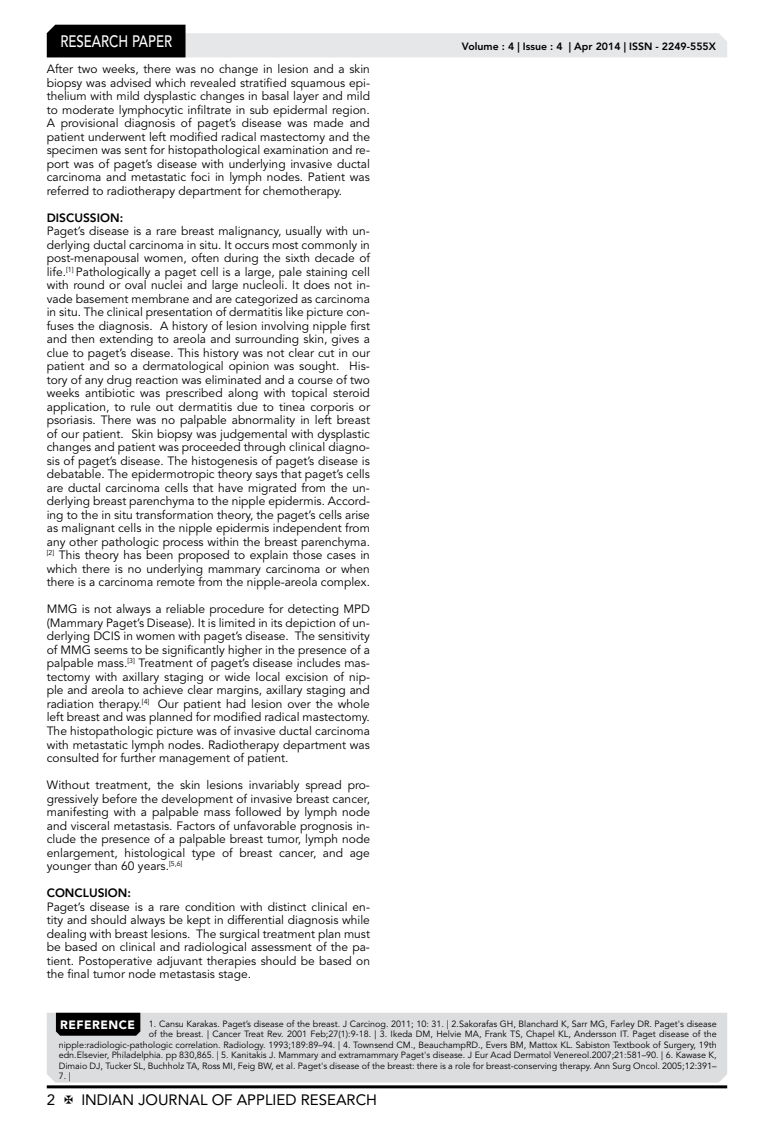
<style>
.page{position:relative;width:774px;height:1136px;background:#fff}
.page>*{position:absolute;margin:0;border:0;box-sizing:border-box;transform-origin:0 0}
.t1{font:500 16.5px "Avenir LT Std";color:#fff;scale:.8 1}
.t2{font:15px "Avenir LT Std";color:#000}
.t3{font:12px/13.5px "Avenir LT Std";color:#000;text-align:justify}
.t4{font:800 12px "Avenir LT Std";color:#000}
.t5{font:800 10.5px "Avenir LT Std";color:#000}
.t6{font:9px/10.5px "Avenir LT Std";color:#000;text-align:right}
.s1{font-weight:900;font-size:12px;color:#fff}
</style>
<div class="page">
<hr style="left:47px;top:1085px;width:680px;height:3px;background:#000">
<svg style="left:47px;top:25px;width:680px;height:32px"></svg>
<div style="left:47px;top:1012px;width:680px;height:70px;background:#dcddde"></div>
<div style="left:56px;top:1012px;width:84px;height:23px;background:#000"></div>
<h1 class="t1" style="left:60px;top:32px;width:139px">RESEARCH PAPER</h1>
<p class="t5" style="left:462px;top:41px;width:255px">Volume : 4 | Issue : 4 | Apr 2014 | ISSN - 2249-555X</p>
<p class="t3" style="left:47px;top:62px;width:325px">After two weeks, there was no change in lesion and a skin biopsy was advised which revealed stratified squamous epi&shy;thelium with mild dysplastic changes in basal layer and mild to moderate lymphocytic infiltrate in sub epidermal region.<br>A provisional diagnosis of paget’s disease was made and patient underwent left modified radical mastectomy and the specimen was sent for histopathological examination and re&shy;port was of paget’s disease with underlying invasive ductal carcinoma and metastatic foci in lymph nodes. Patient was referred to radiotherapy department for chemotherapy.</p>
<p class="t4" style="left:47px;top:210px;width:78px">DISCUSSION:</p>
<p class="t3" style="left:47px;top:224px;width:325px">Paget’s disease is a rare breast malignancy, usually with un&shy;derlying ductal carcinoma in situ. It occurs most commonly in post-menapousal women, often during the sixth decade of life.<sup>[1]</sup> Pathologically a paget cell is a large, pale staining cell with round or oval nuclei and large nucleoli. It does not in&shy;vade basement membrane and are categorized as carcinoma in situ. The clinical presentation of dermatitis like picture con&shy;fuses the diagnosis. A history of lesion involving nipple first and then extending to areola and surrounding skin, gives a clue to paget’s disease. This history was not clear cut in our patient and so a dermatological opinion was sought. His&shy;tory of any drug reaction was eliminated and a course of two weeks antibiotic was prescribed along with topical steroid application, to rule out dermatitis due to tinea corporis or psoriasis. There was no palpable abnormality in left breast of our patient. Skin biopsy was judgemental with dysplastic changes and patient was proceeded through clinical diagno&shy;sis of paget’s disease. The histogenesis of paget’s disease is debatable. The epidermotropic theory says that paget’s cells are ductal carcinoma cells that have migrated from the un&shy;derlying breast parenchyma to the nipple epidermis. Accord&shy;ing to the in situ transformation theory, the paget’s cells arise as malignant cells in the nipple epidermis independent from any other pathologic process within the breast parenchyma. <sup>[2]</sup> This theory has been proposed to explain those cases in which there is no underlying mammary carcinoma or when there is a carcinoma remote from the nipple-areola complex.</p>
<p class="t3" style="left:47px;top:602px;width:325px">MMG is not always a reliable procedure for detecting MPD (Mammary Paget’s Disease). It is limited in its depiction of un&shy;derlying DCIS in women with paget’s disease. The sensitivity of MMG seems to be significantly higher in the presence of a palpable mass.<sup>[3]</sup> Treatment of paget’s disease includes mas&shy;tectomy with axillary staging or wide local excision of nip&shy;ple and areola to achieve clear margins, axillary staging and radiation therapy.<sup>[4]</sup> Our patient had lesion over the whole left breast and was planned for modified radical mastectomy.<br>The histopathologic picture was of invasive ductal carcinoma with metastatic lymph nodes. Radiotherapy department was consulted for further management of patient.</p>
<p class="t3" style="left:47px;top:778px;width:325px">Without treatment, the skin lesions invariably spread pro&shy;gressively before the development of invasive breast cancer, manifesting with a palpable mass followed by lymph node and visceral metastasis. Factors of unfavorable prognosis in&shy;clude the presence of a palpable breast tumor, lymph node enlargement, histological type of breast cancer, and age younger than 60 years.<sup>[5,6]</sup></p>
<p class="t4" style="left:47px;top:885px;width:86px">CONCLUSION:</p>
<p class="t3" style="left:47px;top:899px;width:325px">Paget’s disease is a rare condition with distinct clinical en&shy;tity and should always be kept in differential diagnosis while dealing with breast lesions. The surgical treatment plan must be based on clinical and radiological assessment of the pa&shy;tient. Postoperative adjuvant therapies should be based on the final tumor node metastasis stage.</p>
<p class="t6" style="left:59px;top:1018px;width:660px"><span class="s1">REFERENCE</span> 1. Cansu Karakas. Paget’s disease of the breast. J Carcinog. 2011; 10: 31. | 2.Sakorafas GH, Blanchard K, Sarr MG, Farley DR. Paget's disease of the breast. | Cancer Treat Rev. 2001 Feb;27(1):9-18. | 3. Ikeda DM, Helvie MA, Frank TS, Chapel KL, Andersson IT. Paget disease of the nipple:radiologic-pathologic correlation. Radiology. 1993;189:89–94. | 4. Townsend CM., BeauchampRD., Evers BM, Mattox KL. Sabiston Textbook of Surgery, 19th edn.Elsevier, Philadelphia. pp 830,865. | 5. Kanitakis J. Mammary and extramammary Paget's disease. J Eur Acad Dermatol Venereol.2007;21:581–90. | 6. Kawase K, Dimaio DJ, Tucker SL, Buchholz TA, Ross MI, Feig BW, et al. Paget's disease of the breast: there is a role for breast-conserving therapy. Ann Surg Oncol. 2005;12:391–</p>
<p class="t6" style="left:59px;top:1071px;width:14px">7. |</p>
<p class="t2" style="left:47px;top:1090px;width:10px">2</p>
<p class="t2" style="left:81px;top:1090px;width:297px">INDIAN JOURNAL OF APPLIED RESEARCH</p>
</div>
